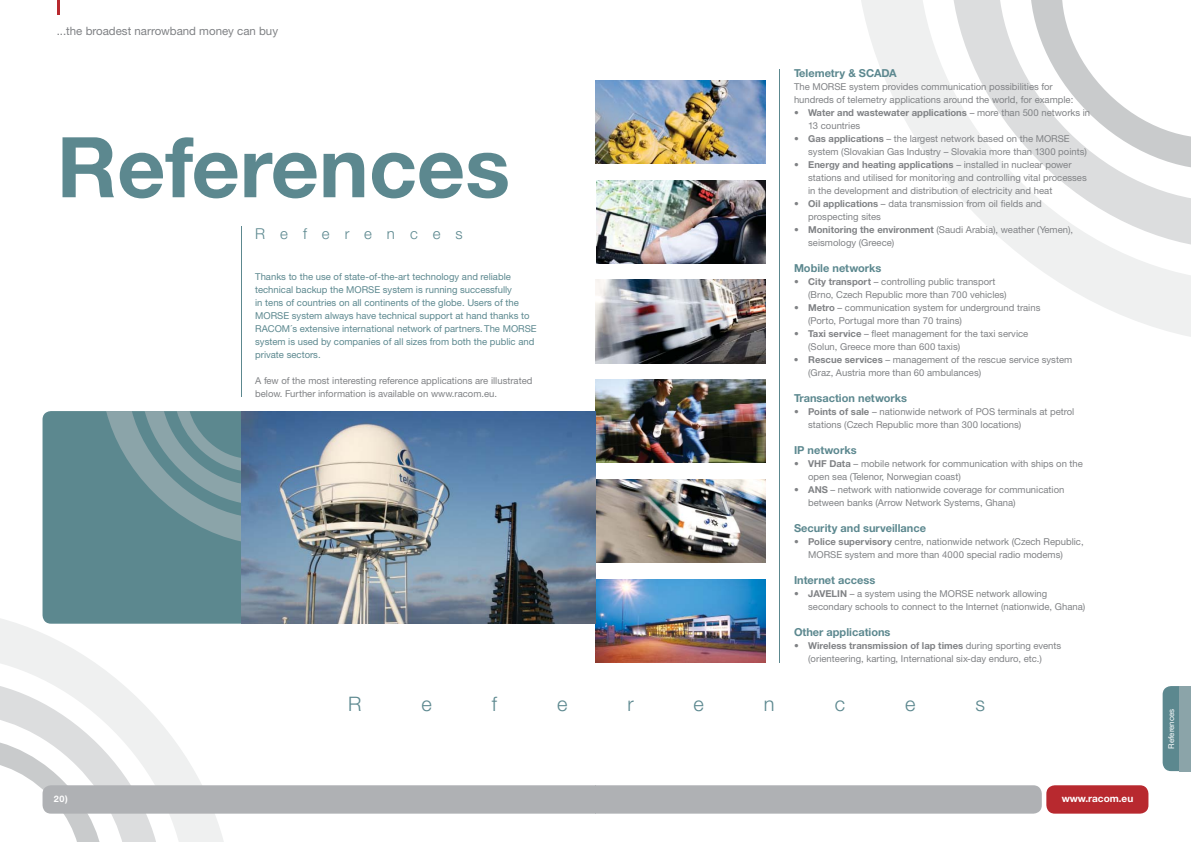
<style>
.page{position:relative;width:1191px;height:842px;background:#fff}
.page>*{position:absolute;margin:0;border:0;box-sizing:border-box;transform-origin:0 0}
.t1{font:700 83.9px "Helvetica KMCE";color:#5c888f}
.t2{font:300 20px "Helvetica KMCE";color:#5c888f}
.t3{font:300 15px "Helvetica KMCE";letter-spacing:1em;color:#5c888f}
.t4{font:11.5px "Helvetica KMCE";color:#808285}
.t5{font:700 11px "Helvetica KMCE";color:#5c888f}
.t6{font:700 10px "Helvetica KMCE";color:#fff}
.t7{font:9.5px/13px "Helvetica KMCE";color:#808285}
.t8{font:9.5px/13px "Helvetica KMCE";color:#5c888f}
.t9{font:700 9px "Helvetica KMCE";color:#fff}
.t10{font:8px "Helvetica KMCE";color:#fff}
.s1{font-weight:700}
</style>
<div class="page">
<svg style="left:0;top:611px;width:117px;height:69px;fill:#eff0f0"></svg>
<svg style="left:861px;top:0;width:330px;height:337px"></svg>
<svg style="left:951px;top:0;width:240px;height:249px"></svg>
<hr style="left:57px;top:0;width:3px;height:14px;background:#b8292f">
<svg style="left:0;top:680px;width:1041px;height:162px"></svg>
<div style="left:1046px;top:785px;width:102px;height:29px;background:#b8292f;border-radius:9px"></div>
<div style="left:43px;top:411px;width:198px;height:213px;background:#5c888f"></div>
<svg style="left:103px;top:411px;width:138px;height:133px;background:#6e9399"></svg>
<img style="left:596px;top:80px;width:169px;height:83px">
<img style="left:595px;top:280px;width:170px;height:83px">
<img style="left:595px;top:579px;width:170px;height:83px">
<img style="left:595px;top:479px;width:170px;height:84px">
<img style="left:596px;top:180px;width:169px;height:83px">
<img style="left:595px;top:380px;width:170px;height:83px">
<img style="left:241px;top:411px;width:354px;height:213px">
<svg style="left:1162px;top:686px;width:17px;height:85px"></svg>
<div style="left:1179px;top:686px;width:12px;height:85px;background:#8ba4a9"></div>
<hr style="left:779px;top:69px;width:1px;height:593px;background:#5c888f">
<hr style="left:241px;top:227px;width:1px;height:170px;background:#5c888f">
<p class="t4" style="left:57px;top:26px;width:223px">...the broadest narrowband money can buy</p>
<h1 class="t1" style="left:57px;top:137px;width:455px">References</h1>
<h3 class="t3" style="left:255px;top:228px;width:209px">References</h3>
<p class="t8" style="left:255px;top:271px;width:283px">Thanks to the use of state-of-the-art technology and reliable technical backup the MORSE system is running successfully<br>in tens of countries on all continents of the globe. Users of the MORSE system always have technical support at hand thanks to RACOM´s extensive international network of partners. The MORSE system is used by companies of all sizes from both the public and private sectors.</p>
<p class="t7" style="left:255px;top:375px;width:279px">A few of the most interesting reference applications are illustrated below. Further information is available on www.racom.eu.</p>
<p class="t5" style="left:794px;top:69px;width:104px">Telemetry &amp; SCADA</p>
<p class="t7" style="left:794px;top:81px;width:281px">The MORSE system provides communication possibilities for hundreds of telemetry applications around the world, for example:</p>
<p class="t7" style="left:808px;top:107px;width:283px;text-indent:-14px">• <span class="s1">Water and wastewater applications</span> – more than 500 networks in<br>13 countries</p>
<p class="t7" style="left:808px;top:133px;width:280px;text-indent:-14px">• <span class="s1">Gas applications</span> – the largest network based on the MORSE system (Slovakian Gas Industry – Slovakia more than 1300 points)</p>
<p class="t7" style="left:808px;top:159px;width:280px;text-indent:-14px">• <span class="s1">Energy and heating applications</span> – installed in nuclear power stations and utilised for monitoring and controlling vital processes in the development and distribution of electricity and heat</p>
<p class="t7" style="left:808px;top:198px;width:235px;text-indent:-14px">• <span class="s1">Oil applications</span> – data transmission from oil fields and prospecting sites</p>
<p class="t7" style="left:808px;top:224px;width:266px;text-indent:-14px">• <span class="s1">Monitoring the environment</span> (Saudi Arabia), weather (Yemen), seismology (Greece)</p>
<p class="t5" style="left:794px;top:264px;width:89px">Mobile networks</p>
<p class="t7" style="left:808px;top:276px;width:200px;text-indent:-14px">• <span class="s1">City transport</span> – controlling public transport (Brno, Czech Republic more than 700 vehicles)</p>
<p class="t7" style="left:808px;top:302px;width:234px;text-indent:-14px">• <span class="s1">Metro</span> – communication system for underground trains (Porto, Portugal more than 70 trains)</p>
<p class="t7" style="left:808px;top:328px;width:222px;text-indent:-14px">• <span class="s1">Taxi service</span> – fleet management for the taxi service (Solun, Greece more than 600 taxis)</p>
<p class="t7" style="left:808px;top:354px;width:265px;text-indent:-14px">• <span class="s1">Rescue services</span> – management of the rescue service system (Graz, Austria more than 60 ambulances)</p>
<p class="t5" style="left:794px;top:394px;width:115px">Transaction networks</p>
<p class="t7" style="left:808px;top:406px;width:268px;text-indent:-14px">• <span class="s1">Points of sale</span> – nationwide network of POS terminals at petrol stations (Czech Republic more than 300 locations)</p>
<p class="t5" style="left:794px;top:446px;width:64px">IP networks</p>
<p class="t7" style="left:808px;top:458px;width:276px;text-indent:-14px">• <span class="s1">VHF Data</span> – mobile network for communication with ships on the open sea (Telenor, Norwegian coast)</p>
<p class="t7" style="left:808px;top:484px;width:258px;text-indent:-14px">• <span class="s1">ANS</span> – network with nationwide coverage for communication between banks (Arrow Network Systems, Ghana)</p>
<p class="t5" style="left:794px;top:524px;width:134px">Security and surveillance</p>
<p class="t7" style="left:808px;top:536px;width:277px;text-indent:-14px">• <span class="s1">Police supervisory</span> centre, nationwide network (Czech Republic,<br>MORSE system and more than 4000 special radio modems)</p>
<p class="t5" style="left:794px;top:576px;width:83px">Internet access</p>
<p class="t7" style="left:808px;top:588px;width:279px;text-indent:-14px">• <span class="s1">JAVELIN</span> – a system using the MORSE network allowing secondary schools to connect to the Internet (nationwide, Ghana)</p>
<p class="t5" style="left:794px;top:628px;width:98px">Other applications</p>
<p class="t7" style="left:794px;top:640px;width:269px;text-align:center">• <span class="s1">Wireless transmission of lap times</span> during sporting events (orienteering, karting, International six-day enduro, etc.)</p>
<p class="t9" style="left:54px;top:796px;width:16px">20)</p>
<h2 class="t2" style="left:348px;top:696px;width:15px">R</h2>
<h2 class="t2" style="left:421px;top:696px;width:12px">e</h2>
<h2 class="t2" style="left:492px;top:696px;width:7px">f</h2>
<h2 class="t2" style="left:557px;top:696px;width:12px">e</h2>
<h2 class="t2" style="left:627px;top:696px;width:8px">r</h2>
<h2 class="t2" style="left:693px;top:696px;width:12px">e</h2>
<h2 class="t2" style="left:764px;top:696px;width:12px">n</h2>
<h2 class="t2" style="left:834px;top:696px;width:12px">c</h2>
<h2 class="t2" style="left:905px;top:696px;width:12px">e</h2>
<h2 class="t2" style="left:975px;top:696px;width:11px">s</h2>
<p class="t6" style="left:1061px;top:795px;width:73px">www.racom.eu</p>
<p class="t10" style="left:1168px;top:749px;width:42px;rotate:-90deg">References</p>
</div>
